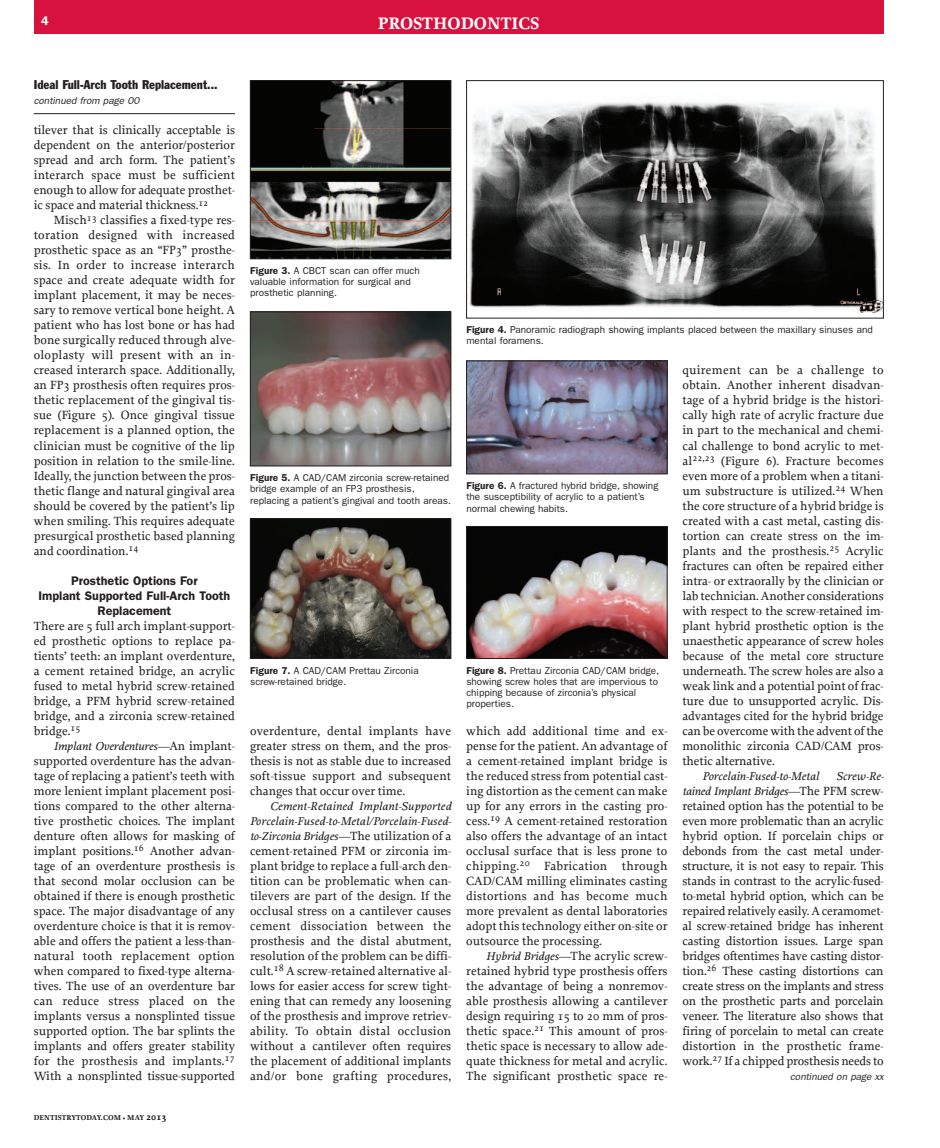
<style>
.page{position:relative;width:940px;height:1148px;background:#fff}
.page>*{position:absolute;margin:0;border:0;box-sizing:border-box;transform-origin:0 0}
.t1{font:700 17.5px "Proforma";color:#fff}
.t2{font:500 12.5px/15px "Proforma";color:#231f20;text-align:justify}
.t3{font:600 12.5px/15px "Franklin Gothic";color:#231f20;text-align:center}
.t4{font:condensed 12.5px "Franklin Gothic BT";color:#231f20}
.t5{font:600 12.5px "Franklin Gothic";color:#fff}
.t6{font:italic 500 11.88px/15px "Proforma";color:#231f20;text-align:justify}
.t7{font:10px/11.2px "Franklin Gothic";color:#231f20}
.t8{font:italic 10px "Franklin Gothic";color:#231f20}
.t9{font:700 7.5px "Proforma";letter-spacing:.01em;color:#231f20}
.s1{font-style:normal;font-size:12.5px}
.s2{font-size:10px}
.s3{font-weight:600}
.s4{font-style:italic;font-size:11.88px}
</style>
<div class="page">
<div style="left:34px;top:0;width:849px;height:34px;background:#d7123e"></div>
<hr style="left:34px;top:113px;width:201px;height:1px;background:#231f20">
<img style="left:252px;top:82px;width:197px;height:175px">
<div style="left:250px;top:80px;width:201px;height:179px;border:1px solid #231f20"></div>
<img style="left:252px;top:313px;width:197px;height:151px">
<div style="left:250px;top:311px;width:201px;height:155px;border:1px solid #231f20"></div>
<img style="left:468px;top:362px;width:197px;height:110px">
<div style="left:466px;top:360px;width:201px;height:114px;border:1px solid #231f20"></div>
<img style="left:469px;top:101px;width:412px;height:212px">
<div style="left:466px;top:80px;width:417px;height:238px;border:1px solid #231f20"></div>
<img style="left:252px;top:520px;width:197px;height:137px">
<div style="left:250px;top:518px;width:201px;height:141px;border:1px solid #231f20"></div>
<img style="left:468px;top:528px;width:197px;height:129px">
<div style="left:466px;top:526px;width:201px;height:133px;border:1px solid #231f20"></div>
<p class="t5" style="left:41px;top:17px;width:9px">4</p>
<h1 class="t1" style="left:378px;top:13px;width:163px">PROSTHODONTICS</h1>
<p class="t4" style="left:34px;top:80px;width:185px">Ideal Full-Arch Tooth Replacement...</p>
<p class="t8" style="left:34px;top:97px;width:107px">continued from page 00</p>
<p class="t2" style="left:34px;top:122px;width:203px">tilever that is clinically acceptable is dependent on the anterior/posterior spread and arch form. The patient’s interarch space must be sufficient enough to allow for adequate prosthet&shy;ic space and material thickness.<sup>12</sup></p>
<p class="t2" style="left:34px;top:212px;width:203px;text-indent:20px">Misch<sup>13</sup> classifies a fixed-type res&shy;toration designed with increased prosthetic space as an “FP3” prosthe&shy;sis. In order to increase interarch space and create adequate width for implant placement, it may be neces&shy;sary to remove vertical bone height. A patient who has lost bone or has had bone surgically reduced through alve&shy;oloplasty will present with an in&shy;creased interarch space. Additionally, an FP3 prosthesis often requires pros&shy;thetic replacement of the gingival tis&shy;sue (Figure 5). Once gingival tissue replacement is a planned option, the clinician must be cognitive of the lip position in relation to the smile-line.<br>Ideally, the junction between the pros&shy;thetic flange and natural gingival area should be covered by the patient’s lip when smiling. This requires adequate presurgical prosthetic based planning and coordination.<sup>14</sup></p>
<p class="t3" style="left:38px;top:574px;width:193px">Prosthetic Options For<br>Implant Supported Full-Arch Tooth<br>Replacement</p>
<p class="t2" style="left:34px;top:617px;width:203px">There are 5 full arch implant-support&shy;ed prosthetic options to replace pa&shy;tients’ teeth: an implant overdenture, a cement retained bridge, an acrylic fused to metal hybrid screw-retained bridge, a PFM hybrid screw-retained bridge, and a zirconia screw-retained bridge.<sup>15</sup></p>
<p class="t6" style="left:54px;top:738px;width:183px">Implant Overdentures—<span class="s1">An implant-</span></p>
<p class="t2" style="left:34px;top:752px;width:203px">supported overdenture has the advan&shy;tage of replacing a patient’s teeth with more lenient implant placement posi&shy;tions compared to the other alterna&shy;tive prosthetic choices. The implant denture often allows for masking of implant positions.<sup>16</sup> Another advan&shy;tage of an overdenture prosthesis is that second molar occlusion can be obtained if there is enough prosthetic space. The major disadvantage of any overdenture choice is that it is remov&shy;able and offers the patient a less-than&shy;natural tooth replacement option when compared to fixed-type alterna&shy;tives. The use of an overdenture bar can reduce stress placed on the implants versus a nonsplinted tissue supported option. The bar splints the implants and offers greater stability for the prosthesis and implants.<sup>17<br></sup>With a nonsplinted tissue-supported</p>
<p class="t9" style="left:34px;top:1113px;width:134px">DENTISTRYTODAY.COM • MAY <span class="s2">2013</span></p>
<p class="t7" style="left:250px;top:266px;width:171px"><span class="s3">Figure 3.</span> A CBCT scan can offer much valuable information for surgical and prosthetic planning.</p>
<p class="t7" style="left:466px;top:325px;width:408px"><span class="s3">Figure 4.</span> Panoramic radiograph showing implants placed between the maxillary sinuses and mental foramens.</p>
<p class="t7" style="left:250px;top:473px;width:202px"><span class="s3">Figure 5.</span> A CAD/CAM zirconia screw-retained bridge example of an FP3 prosthesis, replacing a patient’s gingival and tooth areas.</p>
<p class="t7" style="left:466px;top:481px;width:193px"><span class="s3">Figure 6.</span> A fractured hybrid bridge, showing the susceptibility of acrylic to a patient’s normal chewing habits.</p>
<p class="t7" style="left:250px;top:665px;width:170px"><span class="s3">Figure 7.</span> A CAD/CAM Prettau Zirconia screw-retained bridge.</p>
<p class="t7" style="left:466px;top:665px;width:194px"><span class="s3">Figure 8.</span> Prettau Zirconia CAD/CAM bridge, showing screw holes that are impervious to chipping because of zirconia’s physical properties.</p>
<p class="t2" style="left:250px;top:722px;width:203px">overdenture, dental implants have greater stress on them, and the pros&shy;thesis is not as stable due to increased soft-tissue support and subsequent changes that occur over time.</p>
<p class="t6" style="left:250px;top:798px;width:203px;text-indent:20px">Cement-Retained Implant-Supported Porcelain-Fused-to-Metal/Porcelain-Fused&shy;to-Zirconia Bridges—<span class="s1">The utilization of a</span></p>
<p class="t2" style="left:250px;top:842px;width:203px">cement-retained PFM or zirconia im&shy;plant bridge to replace a full-arch den&shy;tition can be problematic when can&shy;tilevers are part of the design. If the occlusal stress on a cantilever causes cement dissociation between the prosthesis and the distal abutment, resolution of the problem can be diffi&shy;cult.<sup>18</sup> A screw-retained alternative al&shy;lows for easier access for screw tight&shy;ening that can remedy any loosening of the prosthesis and improve retriev&shy;ability. To obtain distal occlusion without a cantilever often requires the placement of additional implants and/or bone grafting procedures,</p>
<p class="t2" style="left:466px;top:722px;width:203px">which add additional time and ex&shy;pense for the patient. An advantage of a cement-retained implant bridge is the reduced stress from potential cast&shy;ing distortion as the cement can make up for any errors in the casting pro&shy;cess.<sup>19</sup> A cement-retained restoration also offers the advantage of an intact occlusal surface that is less prone to chipping.<sup>20</sup> Fabrication through CAD/CAM milling eliminates casting distortions and has become much more prevalent as dental laboratories adopt this technology either on-site or outsource the processing.</p>
<p class="t2" style="left:466px;top:947px;width:203px;text-indent:20px"><span class="s4">Hybrid Bridges—</span>The acrylic screw&shy;retained hybrid type prosthesis offers the advantage of being a nonremov&shy;able prosthesis allowing a cantilever design requiring 15 to 20 mm of pros&shy;thetic space.<sup>21</sup> This amount of pros&shy;thetic space is necessary to allow ade&shy;quate thickness for metal and acrylic.<br>The significant prosthetic space re-</p>
<p class="t2" style="left:682px;top:362px;width:203px">quirement can be a challenge to obtain. Another inherent disadvan&shy;tage of a hybrid bridge is the histori&shy;cally high rate of acrylic fracture due in part to the mechanical and chemi&shy;cal challenge to bond acrylic to met&shy;al<sup>22,23</sup> (Figure 6). Fracture becomes even more of a problem when a titani&shy;um substructure is utilized.<sup>24</sup> When the core structure of a hybrid bridge is created with a cast metal, casting dis&shy;tortion can create stress on the im&shy;plants and the prosthesis.<sup>25</sup> Acrylic fractures can often be repaired either intra- or extraorally by the clinician or lab technician. Another considerations with respect to the screw-retained im&shy;plant hybrid prosthetic option is the unaesthetic appearance of screw holes because of the metal core structure underneath. The screw holes are also a weak link and a potential point of frac&shy;ture due to unsupported acrylic. Dis&shy;advantages cited for the hybrid bridge can be overcome with the advent of the monolithic zirconia CAD/CAM pros&shy;thetic alternative.</p>
<p class="t6" style="left:702px;top:768px;width:118px">Porcelain-Fused-to-Metal</p>
<p class="t6" style="left:682px;top:768px;width:203px;text-align:right">Screw-Re-<br>tained Implant Bridges—<span class="s1">The PFM screw-</span></p>
<p class="t2" style="left:682px;top:797px;width:203px">retained option has the potential to be even more problematic than an acrylic hybrid option. If porcelain chips or debonds from the cast metal under&shy;structure, it is not easy to repair. This stands in contrast to the acrylic-fused&shy;to-metal hybrid option, which can be repaired relatively easily. A ceramomet&shy;al screw-retained bridge has inherent casting distortion issues. Large span bridges oftentimes have casting distor&shy;tion.<sup>26</sup> These casting distortions can create stress on the implants and stress on the prosthetic parts and porcelain veneer. The literature also shows that firing of porcelain to metal can create distortion in the prosthetic frame&shy;work.<sup>27</sup> If a chipped prosthesis needs to</p>
<p class="t8" style="left:790px;top:1072px;width:95px">continued on page xx</p>
</div>
